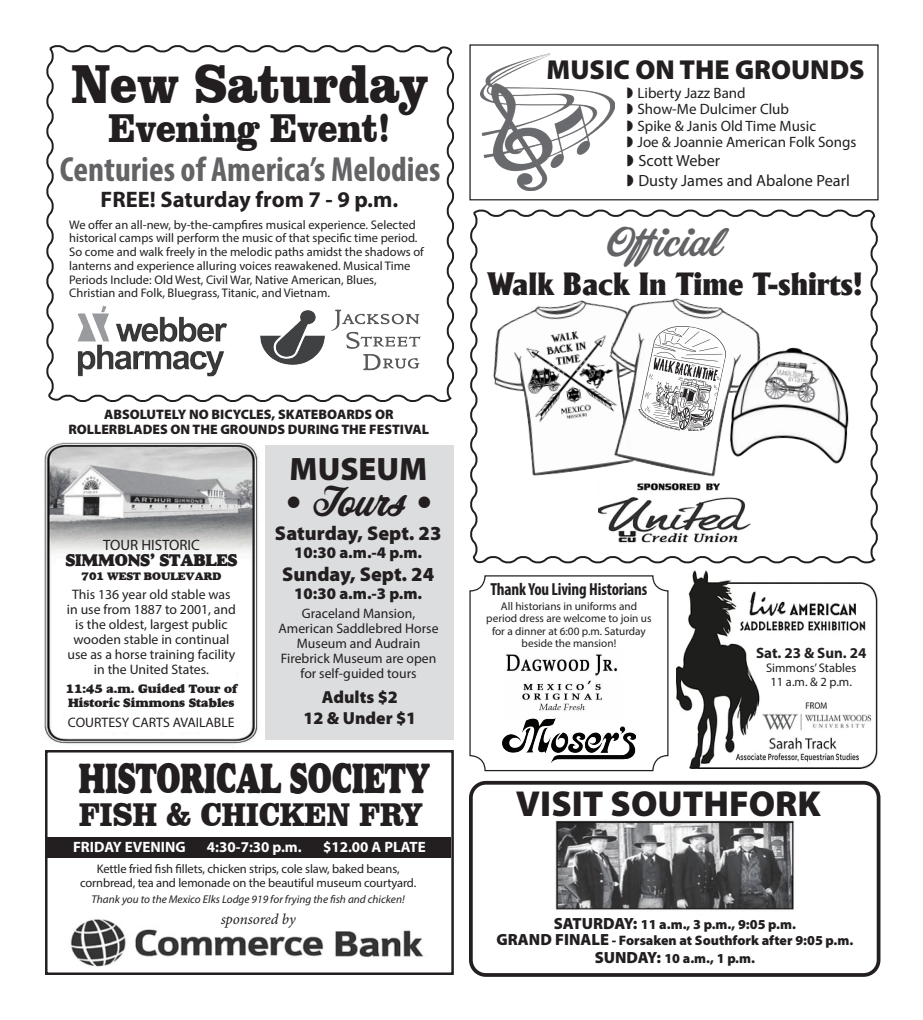
<style>
.page{position:relative;width:923px;height:1020px;background:#fff}
.page>*{position:absolute;margin:0;border:0;box-sizing:border-box;transform-origin:0 0}
.t1{font:900 56.25px "Clarendon BT";color:#231f20;scale:.85 1}
.t2{font:800 43.75px "Alfredo";color:#231f20;scale:.7 1}
.t3{font:900 41.25px "Clarendon BT";color:#231f20;scale:.85 1}
.t4{font:37.5px "Corner Store JF";color:#636366}
.t5{font:37.5px "Corner Store JF";color:#231f20}
.t6{font:900 36.25px "Myriad Pro";color:#231f20}
.t7{font:700 condensed 35px "Myriad Pro";color:#636366}
.t8{font:900 33.75px "Clarendon BT";color:#231f20;scale:.85 1}
.t9{font:900 32.5px "Myriad Pro";color:#231f20}
.t10{font:800 31.25px "Adelon Serial";color:#231f20}
.t11{font:900 27.5px "Myriad Pro";color:#231f20}
.t12{font:700 22.5px "Myriad Pro";color:#231f20}
.t13{font:900 20px "Myriad Pro";color:#231f20}
.t14{font:700 condensed 17.5px "Myriad Pro";letter-spacing:-.01em;color:#231f20}
.t15{font:900 17.5px "Myriad Pro";color:#231f20}
.t16{font:800 17.5px "Alfredo";letter-spacing:-.01em;color:#231f20;scale:.95 1}
.t17{font:16.25px "Myriad Pro";color:#231f20}
.t18{font:900 16.25px "Myriad Pro";color:#231f20}
.t19{font:15px "Myriad Pro";color:#231f20}
.t20{font:700 15px "Myriad Pro";color:#fff}
.t21{font:700 15px "Myriad Pro";color:#231f20}
.t22{font:italic 15px "Minion Pro";letter-spacing:-.01em;color:#231f20}
.t23{font:13.75px/15px "Myriad Pro";color:#231f20;text-align:center}
.t24{font:900 13.75px "Myriad Pro";color:#231f20}
.t25{font:12.5px/13.8px "Myriad Pro";color:#231f20}
.t26{font:800 12.5px/13.8px "Alfredo";color:#231f20}
.t27{font:11.25px/12.5px "Myriad Pro";color:#231f20;text-align:center}
.t28{font:italic 11.25px "Myriad Pro";color:#231f20}
.t29{font:800 11.25px "Alfredo";color:#231f20}
.s1{font-size:16.25px}
</style>
<div class="page">
<div style="left:48px;top:837px;width:403px;height:20px;background:#231f20"></div>
<svg style="left:46px;top:45px;width:408px;height:357px"></svg>
<div style="left:45px;top:750px;width:409px;height:225px;border:2px solid #231f20"></div>
<img style="left:70px;top:906px;width:354px;height:61px">
<img style="left:69px;top:303px;width:161px;height:77px">
<img style="left:255px;top:303px;width:175px;height:99px">
<svg style="left:48px;top:285px;width:54px;height:57px"></svg>
<img style="left:44px;top:442px;width:222px;height:302px">
<div style="left:265px;top:445px;width:189px;height:294px;background:#dcdddf"></div>
<div style="left:469px;top:44px;width:409px;height:156px;border:1px solid #231f20"></div>
<img style="left:481px;top:53px;width:134px;height:137px">
<div style="left:469px;top:575px;width:199px;height:196px;border:1px solid #231f20;border-radius:15px"></div>
<img style="left:555px;top:820px;width:239px;height:90px">
<img style="left:506px;top:654px;width:112px;height:65px">
<img style="left:502px;top:719px;width:134px;height:43px">
<div style="left:469px;top:781px;width:411px;height:196px;border:4px solid #231f20;border-radius:15px"></div>
<img style="left:676px;top:570px;width:202px;height:199px">
<svg style="left:470px;top:209px;width:408px;height:355px"></svg>
<img style="left:598px;top:486px;width:156px;height:58px">
<img style="left:485px;top:293px;width:104px;height:190px">
<img style="left:519px;top:321px;width:70px;height:111px">
<img style="left:589px;top:287px;width:184px;height:199px">
<svg style="left:638px;top:324px;width:88px;height:107px"></svg>
<img style="left:699px;top:332px;width:179px;height:155px">
<img style="left:763px;top:359px;width:57px;height:48px">
<p class="t1" style="left:71px;top:49px;width:420px">New Saturday</p>
<p class="t3" style="left:108px;top:102px;width:333px">Evening Event!</p>
<p class="t7" style="left:60px;top:147px;width:382px">Centuries of America’s Melodies</p>
<p class="t12" style="left:101px;top:185px;width:299px">FREE! Saturday from 7 - 9 p.m.</p>
<p class="t25" style="left:69px;top:217px;width:350px">We offer an all-new, by-the-campfires musical experience. Selected historical camps will perform the music of that specific time period.</p>
<p class="t25" style="left:69px;top:245px;width:356px">So come and walk freely in the melodic paths amidst the shadows of lanterns and experience alluring voices reawakened. Musical Time</p>
<p class="t25" style="left:69px;top:272px;width:309px">Periods Include: Old West, Civil War, Native American, Blues,</p>
<p class="t25" style="left:69px;top:286px;width:262px">Christian and Folk, Bluegrass, Titanic, and Vietnam.</p>
<p class="t24" style="left:104px;top:406px;width:291px">ABSOLUTELY NO BICYCLES, SKATEBOARDS OR</p>
<p class="t24" style="left:68px;top:421px;width:362px">ROLLERBLADES ON THE GROUNDS DURING THE FESTIVAL</p>
<p class="t9" style="left:289px;top:451px;width:139px">MUSEUM</p>
<p class="t5" style="left:285px;top:475px;width:149px">• Tours •</p>
<p class="t19" style="left:103px;top:535px;width:98px">TOUR HISTORIC</p>
<p class="t16" style="left:65px;top:550px;width:183px">SIMMONS’ STABLES</p>
<p class="t29" style="left:81px;top:569px;width:141px">701 WEST BOULEVARD</p>
<p class="t23" style="left:67px;top:587px;width:170px">This 136 year old stable was in use from 1887 to 2001, and is the oldest, largest public wooden stable in continual use as a horse training facility in the United States.</p>
<p class="t26" style="left:66px;top:682px;width:172px">11:45 a.m. Guided Tour of<br>Historic Simmons Stables</p>
<p class="t23" style="left:68px;top:714px;width:168px">COURTESY CARTS AVAILABLE</p>
<p class="t13" style="left:275px;top:522px;width:168px">Saturday, Sept. 23</p>
<p class="t18" style="left:294px;top:543px;width:129px">10:30 a.m.-4 p.m.</p>
<p class="t13" style="left:282px;top:563px;width:153px">Sunday, Sept. 24</p>
<p class="t18" style="left:294px;top:584px;width:129px">10:30 a.m.-3 p.m.</p>
<p class="t23" style="left:302px;top:606px;width:115px">Graceland Mansion,</p>
<p class="t23" style="left:278px;top:621px;width:162px">American Saddlebred Horse<br>Museum and Audrain</p>
<p class="t23" style="left:281px;top:651px;width:157px">Firebrick Museum are open for self-guided tours</p>
<p class="t15" style="left:322px;top:687px;width:77px">Adults $2</p>
<p class="t15" style="left:303px;top:708px;width:114px">12 &amp; Under $1</p>
<p class="t2" style="left:79px;top:753px;width:503px">HISTORICAL SOCIETY</p>
<p class="t8" style="left:79px;top:793px;width:405px">FISH &amp; CHICKEN FRY</p>
<p class="t20" style="left:73px;top:837px;width:114px">FRIDAY EVENING</p>
<p class="t20" style="left:207px;top:837px;width:96px">4:30-7:30 p.m.</p>
<p class="t20" style="left:323px;top:837px;width:104px">$12.00 A PLATE</p>
<p class="t25" style="left:97px;top:862px;width:304px">Kettle fried fish fillets, chicken strips, cole slaw, baked beans,</p>
<p class="t25" style="left:80px;top:876px;width:338px">cornbread, tea and lemonade on the beautiful museum courtyard.</p>
<p class="t28" style="left:92px;top:892px;width:314px">Thank you to the Mexico Elks Lodge 919 for frying the fish and chicken!</p>
<p class="t22" style="left:221px;top:909px;width:76px">sponsored by</p>
<p class="t11" style="left:546px;top:54px;width:319px">MUSIC ON THE GROUNDS</p>
<p class="t19" style="left:637px;top:84px;width:110px">Liberty Jazz Band</p>
<p class="t19" style="left:637px;top:100px;width:153px">Show-Me Dulcimer Club</p>
<p class="t19" style="left:637px;top:116px;width:180px">Spike &amp; Janis Old Time Music</p>
<p class="t19" style="left:637px;top:133px;width:220px">Joe &amp; Joannie American Folk Songs</p>
<p class="t17" style="left:638px;top:151px;width:83px">Scott Weber</p>
<p class="t17" style="left:638px;top:170px;width:213px">Dusty James and Abalone Pearl</p>
<p class="t4" style="left:606px;top:215px;width:116px">Official</p>
<p class="t10" style="left:487px;top:260px;width:376px">Walk Back In Time T-shirts!</p>
<p class="t14" style="left:490px;top:578px;width:158px">Thank You Living Historians</p>
<p class="t27" style="left:501px;top:599px;width:138px">All historians in uniforms and</p>
<p class="t27" style="left:486px;top:612px;width:167px">period dress are welcome to join us for a dinner at 6:00 p.m. Saturday</p>
<p class="t27" style="left:521px;top:637px;width:96px">beside the mansion!</p>
<p class="t21" style="left:756px;top:643px;width:112px">Sat. 23 &amp; Sun. 24</p>
<p class="t25" style="left:766px;top:661px;width:92px">Simmons’ Stables</p>
<p class="t25" style="left:770px;top:674px;width:83px">11 a.m. &amp; 2 p.m.</p>
<p class="t6" style="left:516px;top:783px;width:306px">VISIT SOUTHFORK</p>
<p class="t24" style="left:553px;top:916px;width:244px"><span class="s1">SATURDAY:</span> 11 a.m., 3 p.m., 9:05 p.m.</p>
<p class="t24" style="left:496px;top:933px;width:358px"><span class="s1">GRAND FINALE</span> - Forsaken at Southfork after 9:05 p.m.</p>
<p class="t24" style="left:594px;top:950px;width:162px"><span class="s1">SUNDAY:</span> 10 a.m., 1 p.m.</p>
</div>
